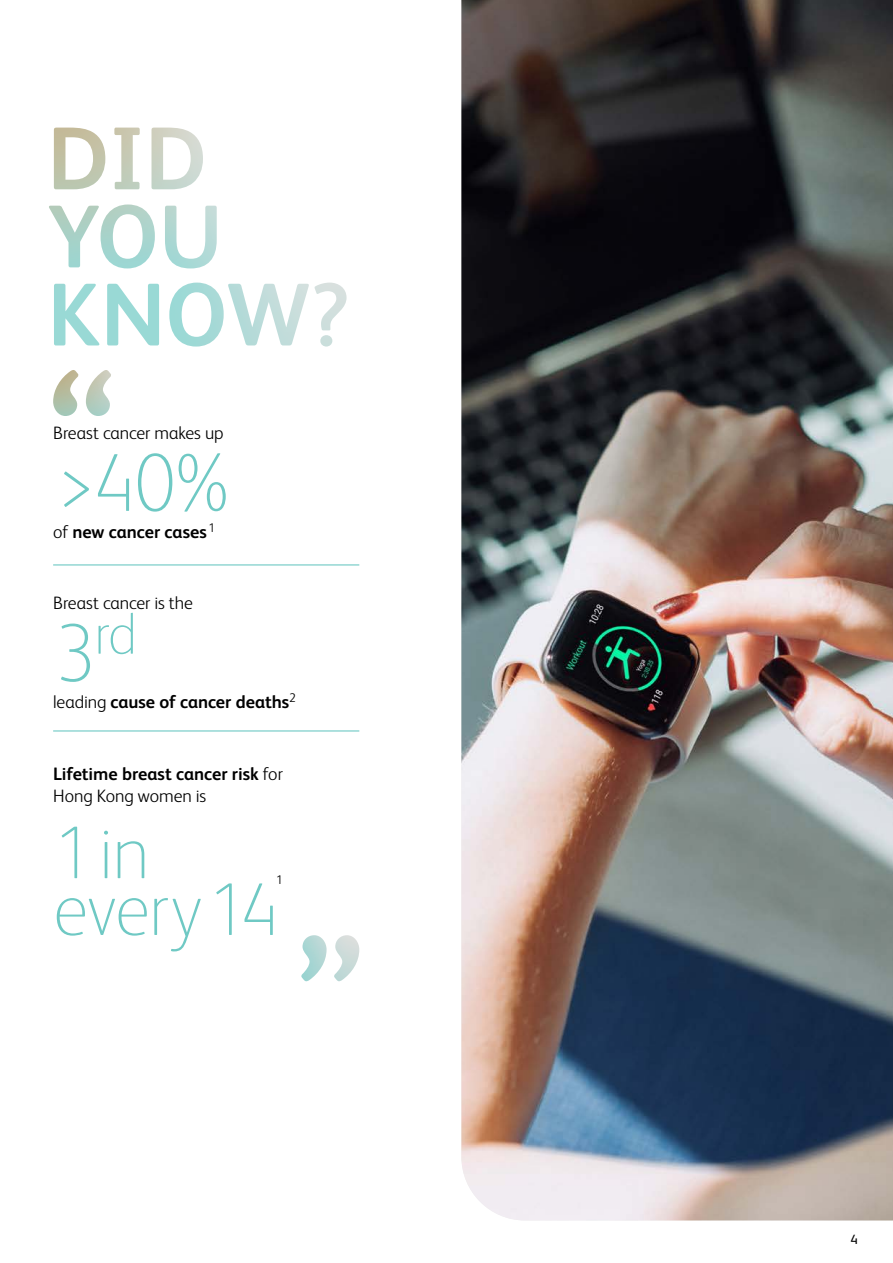
<style>
.page{position:relative;width:893px;height:1263px;background:#fff}
.page>*{position:absolute;margin:0;border:0;box-sizing:border-box;transform-origin:0 0}
.t1{font:100 82.5px "FS Albert Pro";color:#6fc9c4}
.t2{font:100 75px/56.8px "FS Albert Pro";letter-spacing:-.025em;color:#6fc9c4}
.t3{font:100 57.75px "FS Albert Pro";color:#6fc9c4}
.t4{font:700 18px/22.5px "FS Albert Pro";letter-spacing:-.005em;color:#000}
.t5{font:300 18px "FS Albert Pro";color:#000}
.t6{font:13.5px "FS Albert Pro";color:#000}
.t7{font:300 12.6px "FS Albert Pro";color:#000}
.s1{font-weight:300}
.s2{font-size:82.5px}
</style>
<div class="page">
<img style="left:461px;top:0;width:432px;height:1220px">
<hr style="left:53px;top:564px;width:306px;height:1px;background:#6fc9c4">
<hr style="left:53px;top:730px;width:306px;height:1px;background:#6fc9c4">
<svg style="left:49px;top:128px;width:298px;height:219px"></svg>
<svg style="left:53px;top:370px;width:58px;height:46px"></svg>
<svg style="left:301px;top:935px;width:59px;height:46px"></svg>
<p class="t5" style="left:53px;top:421px;width:172px">Breast cancer makes up</p>
<h1 class="t1" style="left:53px;top:429px;width:177px">&gt;40%</h1>
<p class="t4" style="left:53px;top:519px;width:164px"><span class="s1">of</span> new cancer cases<sup>1</sup></p>
<p class="t5" style="left:53px;top:591px;width:141px">Breast cancer is the</p>
<h3 class="t3" style="left:53px;top:596px;width:86px"><span class="s2">3</span>rd</h3>
<p class="t4" style="left:53px;top:689px;width:244px"><span class="s1">leading</span> cause of cancer deaths<sup>2</sup></p>
<p class="t4" style="left:53px;top:761px;width:231px">Lifetime breast cancer risk <span class="s1">for<br>Hong Kong women is</span></p>
<h2 class="t2" style="left:53px;top:821px;width:228px">1 in every 14</h2>
<p class="t7" style="left:276px;top:871px;width:8px">1</p>
<p class="t6" style="left:850px;top:1229px;width:9px">4</p>
</div>
